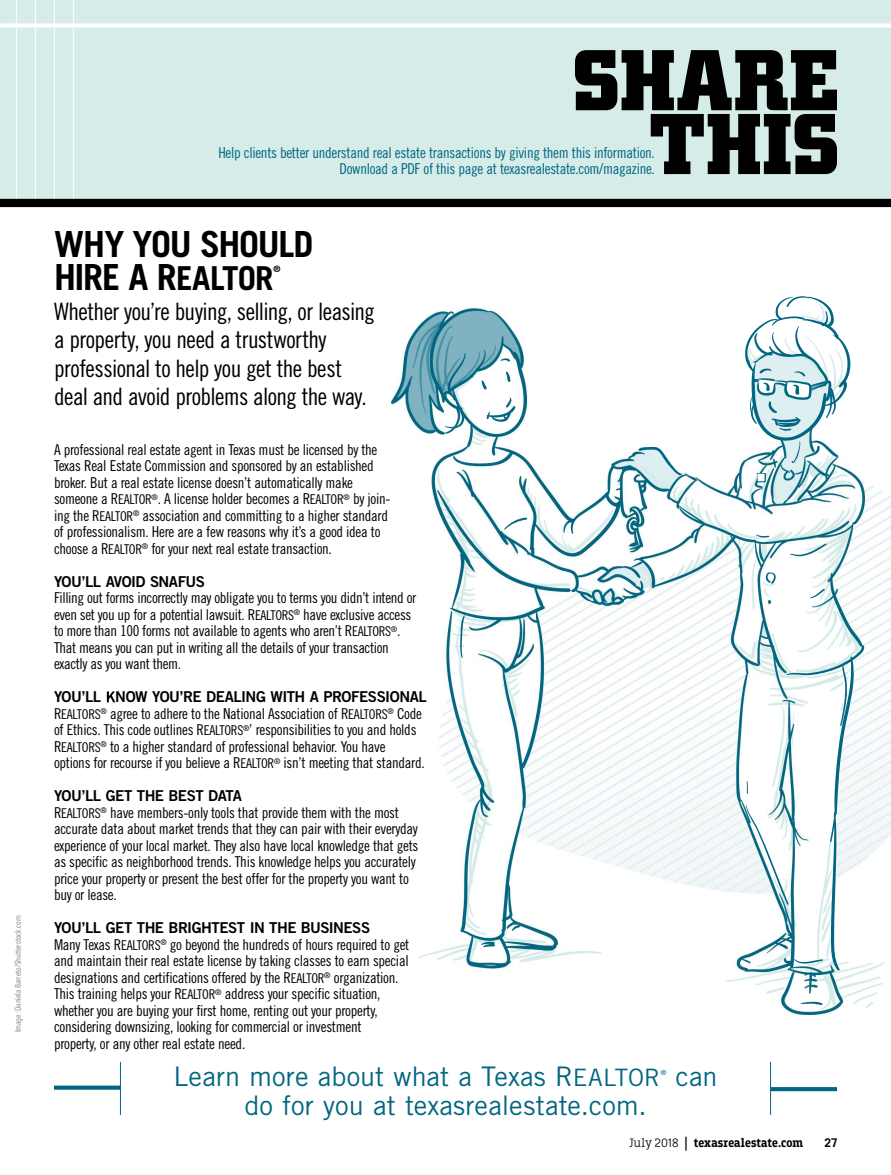
<style>
.page{position:relative;width:891px;height:1175px;background:#fff}
.page>*{position:absolute;margin:0;border:0;box-sizing:border-box;transform-origin:0 0}
.t1{font:700 36px/33px "Trade Gothic";letter-spacing:-.035em;color:#000}
.t2{font:27px "Trade Gothic";letter-spacing:.005em;color:#006682}
.t3{font:24px/28.5px "Trade Gothic Cond Eighteen";letter-spacing:-.025em;color:#000}
.t4{font:15px/16.5px "Trade Gothic Cond Eighteen";letter-spacing:-.02em;color:#000}
.t5{font:15px/16.5px "Trade Gothic Cond Eighteen";letter-spacing:-.02em;color:#006682;text-align:right}
.t6{font:700 12.75px "Breakers Slab";letter-spacing:.005em;color:#000}
.t7{font:700 12px "Trade Gothic";color:#000}
.t8{font:700 8.7px "Trade Gothic";color:#000}
.t9{font:8.25px "Avenir Next Condensed";letter-spacing:-.005em;color:#7a7e81}
.t10{font:7.05px "Trade Gothic";color:#006682}
.s1{font-size:33px}
.s2{font-size:13.5px}
.s3{font-family:"Trade Gothic Bold Two"}
.s4{font-size:24px}
.s5{font-weight:300}
.s6{font-weight:400;font-size:16.5px}
</style>
<div class="page">
<img style="left:391px;top:307px;width:500px;height:707px">
<div style="left:0;top:0;width:891px;height:203px;background:#d6ece9"></div>
<hr style="left:16px;top:0;width:1px;height:201px;background:#fff">
<hr style="left:35px;top:0;width:1px;height:201px;background:#fff">
<hr style="left:54px;top:0;width:1px;height:201px;background:#fff">
<hr style="left:73px;top:0;width:1px;height:201px;background:#fff">
<svg style="left:575px;top:50px;width:262px;height:124px"></svg>
<div style="left:0;top:23px;width:891px;height:5px;background:#fff"></div>
<div style="left:0;top:199px;width:891px;height:8px;background:#000"></div>
<svg style="left:54px;top:1085px;width:66px;height:4px"></svg>
<hr style="left:120px;top:1061px;width:1px;height:53px;background:#006682">
<svg style="left:771px;top:1087px;width:66px;height:4px"></svg>
<hr style="left:770px;top:1061px;width:1px;height:54px;background:#006682">
<svg style="left:107px;top:691px;width:8px;height:11px"></svg>
<svg style="left:471px;top:435px;width:15px;height:10px"></svg>
<svg style="left:590px;top:951px;width:12px;height:3px"></svg>
<svg style="left:482px;top:380px;width:5px;height:10px"></svg>
<svg style="left:505px;top:371px;width:6px;height:11px"></svg>
<svg style="left:487px;top:397px;width:29px;height:25px"></svg>
<svg style="left:500px;top:357px;width:10px;height:5px"></svg>
<svg style="left:504px;top:517px;width:24px;height:13px"></svg>
<svg style="left:459px;top:615px;width:6px;height:43px"></svg>
<svg style="left:481px;top:941px;width:15px;height:6px"></svg>
<svg style="left:668px;top:572px;width:8px;height:7px"></svg>
<svg style="left:670px;top:485px;width:9px;height:15px"></svg>
<svg style="left:643px;top:577px;width:3px;height:9px"></svg>
<svg style="left:766px;top:986px;width:19px;height:8px"></svg>
<svg style="left:843px;top:982px;width:40px;height:26px"></svg>
<svg style="left:727px;top:523px;width:139px;height:448px"></svg>
<svg style="left:638px;top:446px;width:44px;height:33px"></svg>
<svg style="left:800px;top:1001px;width:23px;height:4px"></svg>
<svg style="left:630px;top:561px;width:13px;height:7px"></svg>
<svg style="left:743px;top:296px;width:109px;height:170px"></svg>
<svg style="left:757px;top:473px;width:9px;height:9px"></svg>
<p class="t9" style="left:13px;top:1032px;width:118px;rotate:-90deg">Image: Daniela Barreto/Shutterstock.com</p>
<p class="t5" style="left:218px;top:145px;width:438px">Help clients better understand real estate transactions by giving them this information.<br>Download a PDF of this page at texasrealestate.com/magazine.</p>
<p class="t1" style="left:54px;top:230px;width:261px">WHY YOU SHOULD<br>HIRE A R<span class="s1">EALTOR</span></p>
<p class="t8" style="left:274px;top:265px;width:8px">®</p>
<p class="t3" style="left:54px;top:299px;width:322px">Whether you’re buying, selling, or leasing a property, you need a trustworthy professional to help you get the best deal and avoid problems along the way.</p>
<p class="t4" style="left:54px;top:442px;width:338px">A professional real estate agent in Texas must be licensed by the Texas Real Estate Commission and sponsored by an established broker. But a real estate license doesn’t automatically make someone a R<span class="s2">EALTOR</span><sup>®</sup>. A license holder becomes a R<span class="s2">EALTOR</span><sup>®</sup> by join&shy;ing the R<span class="s2">EALTOR</span><sup>®</sup> association and committing to a higher standard of professionalism. Here are a few reasons why it’s a good idea to choose a R<span class="s2">EALTOR</span><sup>®</sup> for your next real estate transaction.</p>
<p class="t4" style="left:54px;top:574px;width:364px"><span class="s3">YOU’LL AVOID SNAFUS<br></span>Filling out forms incorrectly may obligate you to terms you didn’t intend or even set you up for a potential lawsuit. R<span class="s2">EALTORS</span><sup>®</sup> have exclusive access to more than 100 forms not available to agents who aren’t R<span class="s2">EALTORS</span><sup>®</sup>.<br>That means you can put in writing all the details of your transaction exactly as you want them.</p>
<p class="t4" style="left:54px;top:690px;width:374px"><span class="s3">YOU’LL NOW YOU’RE DEALING WITH A PROFESSIONAL </span>R<span class="s2">EALTORS</span><sup>®</sup> agree to adhere to the National Association of R<span class="s2">EALTORS</span><sup>®</sup> Code of Ethics. This code outlines R<span class="s2">EALTORS</span><sup>®</sup>’ responsibilities to you and holds R<span class="s2">EALTORS</span><sup>®</sup> to a higher standard of professional behavior. You have<br>options for recourse if you believe a R<span class="s2">EALTOR</span><sup>®</sup> isn’t meeting that standard.</p>
<p class="t4" style="left:54px;top:789px;width:366px"><span class="s3">YOU’LL GET THE BEST DATA<br></span>R<span class="s2">EALTORS</span><sup>®</sup> have members-only tools that provide them with the most accurate data about market trends that they can pair with their everyday experience of your local market. They also have local knowledge that gets as specific as neighborhood trends. This knowledge helps you accurately price your property or present the best offer for the property you want to buy or lease.</p>
<p class="t4" style="left:54px;top:921px;width:357px"><span class="s3">YOU’LL GET THE BRIGHTEST IN THE BUSINESS<br></span>Many Texas R<span class="s2">EALTORS</span><sup>®</sup> go beyond the hundreds of hours required to get and maintain their real estate license by taking classes to earn special designations and certifications offered by the R<span class="s2">EALTOR</span><sup>®</sup> organization.<br>This training helps your R<span class="s2">EALTOR</span><sup>®</sup> address your specific situation, whether you are buying your first home, renting out your property, considering downsizing, looking for commercial or investment<br>property, or any other real estate need.</p>
<p class="t2" style="left:173px;top:1067px;width:488px">Learn more about what a Texas R<span class="s4">EALTOR</span></p>
<p class="t10" style="left:661px;top:1069px;width:7px">®</p>
<p class="t2" style="left:675px;top:1067px;width:44px">can</p>
<p class="t2" style="left:244px;top:1095px;width:404px">do for you at texasrealestate.com.</p>
<p class="t6" style="left:629px;top:1135px;width:176px"><span class="s5">July 2018</span> <span class="s6">|</span> texasrealestate.com</p>
<p class="t7" style="left:825px;top:1138px;width:15px">27</p>
</div>
